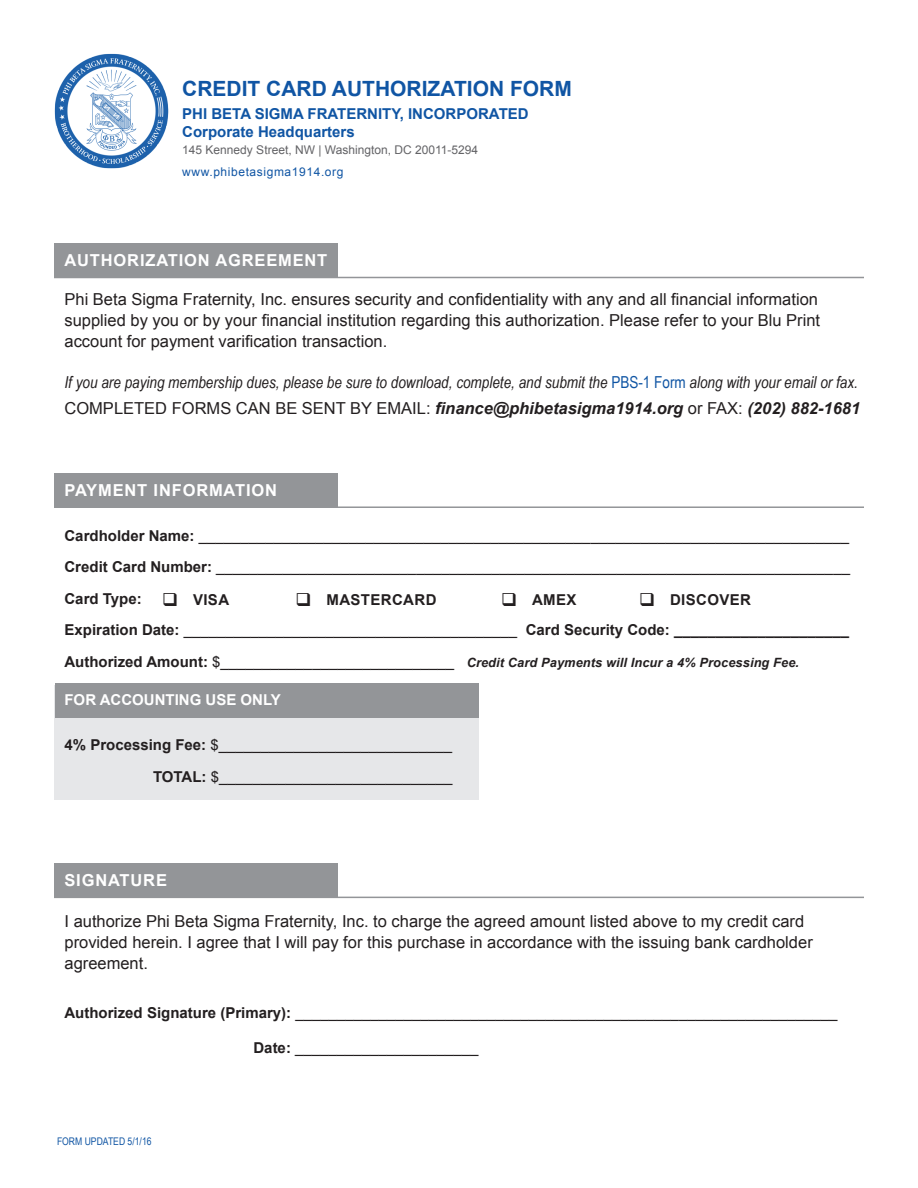
<style>
.page{position:relative;width:918px;height:1188px;background:#fff}
.page>*{position:absolute;margin:0;border:0;box-sizing:border-box;transform-origin:0 0}
.t1{font:700 21px "Arial";color:#1055a4}
.t2{font:16.5px/21px "Arial";color:#231f20}
.t3{font:italic 16.5px "Arial Narrow";color:#231f20}
.t4{font:italic 700 16.5px "Arial";color:#231f20}
.t5{font:700 16.5px "Arial";letter-spacing:.05em;color:#fff}
.t6{font:15px/31.5px "Arial";color:#231f20}
.t7{font:700 15px/18px "Arial";color:#1055a4}
.t8{font:700 15px "Arial";letter-spacing:.025em;color:#231f20}
.t9{font:700 15px "Arial";color:#fff}
.t10{font:italic 700 12.75px "Arial";letter-spacing:.01em;color:#231f20}
.t11{font:12px "Arial";color:#636366}
.t12{font:12px "Arial";letter-spacing:.05em;color:#1055a4}
.t13{font:10.5px "Arial Narrow";color:#1055a4}
.s1{font-style:normal;color:#1055a4}
.s2{font-weight:400;font-style:normal}
.s3{font-weight:700}
.s4{font-style:normal;font-size:15px}
.s5{font-weight:400;font-style:normal;font-size:15px}
</style>
<div class="page">
<div style="left:54px;top:685px;width:424px;height:114px;background:#e6e7e9"></div>
<div style="left:55px;top:683px;width:423px;height:35px;background:#939598"></div>
<img style="left:54px;top:54px;width:115px;height:115px">
<div style="left:54px;top:244px;width:284px;height:34px;background:#939598"></div>
<hr style="left:54px;top:277px;width:810px;height:1px;background:#939598">
<div style="left:54px;top:473px;width:284px;height:35px;background:#939598"></div>
<hr style="left:54px;top:506px;width:810px;height:2px;background:#939598">
<div style="left:54px;top:864px;width:284px;height:34px;background:#939598"></div>
<hr style="left:54px;top:897px;width:810px;height:1px;background:#939598">
<h1 class="t1" style="left:182px;top:75px;width:391px">CREDIT CARD AUTHORIZATION FORM</h1>
<p class="t7" style="left:182px;top:105px;width:348px">PHI BETA SIGMA FRATERNITY, INCORPORATED<br>Corporate Headquarters</p>
<p class="t11" style="left:182px;top:142px;width:297px">145 Kennedy Street, NW | Washington, DC 20011-5294</p>
<p class="t12" style="left:182px;top:164px;width:163px">www.phibetasigma1914.org</p>
<p class="t5" style="left:64px;top:249px;width:264px">AUTHORIZATION AGREEMENT</p>
<p class="t2" style="left:64px;top:289px;width:757px">Phi Beta Sigma Fraternity, Inc. ensures security and confidentiality with any and all financial information supplied by you or by your financial institution regarding this authorization. Please refer to your Blu Print account for payment varification transaction.</p>
<p class="t3" style="left:64px;top:371px;width:795px">If you are paying membership dues, please be sure to download, complete, and submit the <span class="s1">PBS-1 Form</span> along with your email or fax.</p>
<p class="t4" style="left:64px;top:397px;width:797px"><span class="s2">COMPLETED FORMS CAN BE SENT BY EMAIL:</span> finance@phibetasigma1914.org <span class="s2">or FAX:</span> (202) 882-1681</p>
<p class="t5" style="left:64px;top:479px;width:214px">PAYMENT INFORMATION</p>
<p class="t6" style="left:64px;top:520px;width:787px"><span class="s3">Cardholder Name:</span> ______________________________________________________________________________ <span class="s3">Credit Card Number:</span> ____________________________________________________________________________ <span class="s3">Card Type:<br>Expiration Date:</span> ________________________________________ <span class="s3">Card Security Code: _____________________</span></p>
<p class="t10" style="left:64px;top:654px;width:736px"><span class="s4">Authorized Amount:</span> <span class="s5">$____________________________</span> Credit Card Payments will Incur a 4% Processing Fee.</p>
<p class="t9" style="left:64px;top:690px;width:218px">FOR ACCOUNTING USE ONLY</p>
<p class="t6" style="left:64px;top:729px;width:390px;text-align:right"><span class="s3">4% Processing Fee:</span> $____________________________<br><span class="s3">TOTAL:</span> $____________________________</p>
<p class="t8" style="left:162px;top:589px;width:69px">❑ VISA</p>
<p class="t8" style="left:296px;top:589px;width:143px">❑ MASTERCARD</p>
<p class="t8" style="left:501px;top:589px;width:77px">❑ AMEX</p>
<p class="t8" style="left:639px;top:589px;width:114px">❑ DISCOVER</p>
<p class="t5" style="left:64px;top:869px;width:104px">SIGNATURE</p>
<p class="t2" style="left:64px;top:911px;width:750px">I authorize Phi Beta Sigma Fraternity, Inc. to charge the agreed amount listed above to my credit card provided herein. I agree that I will pay for this purchase in accordance with the issuing bank cardholder agreement.</p>
<p class="t6" style="left:64px;top:997px;width:774px"><span class="s3">Authorized Signature (Primary):</span> _________________________________________________________________</p>
<p class="t6" style="left:254px;top:1032px;width:227px"><span class="s3">Date:</span> ______________________</p>
<p class="t13" style="left:57px;top:1133px;width:96px">FORM UPDATED 5/1/16</p>
</div>
